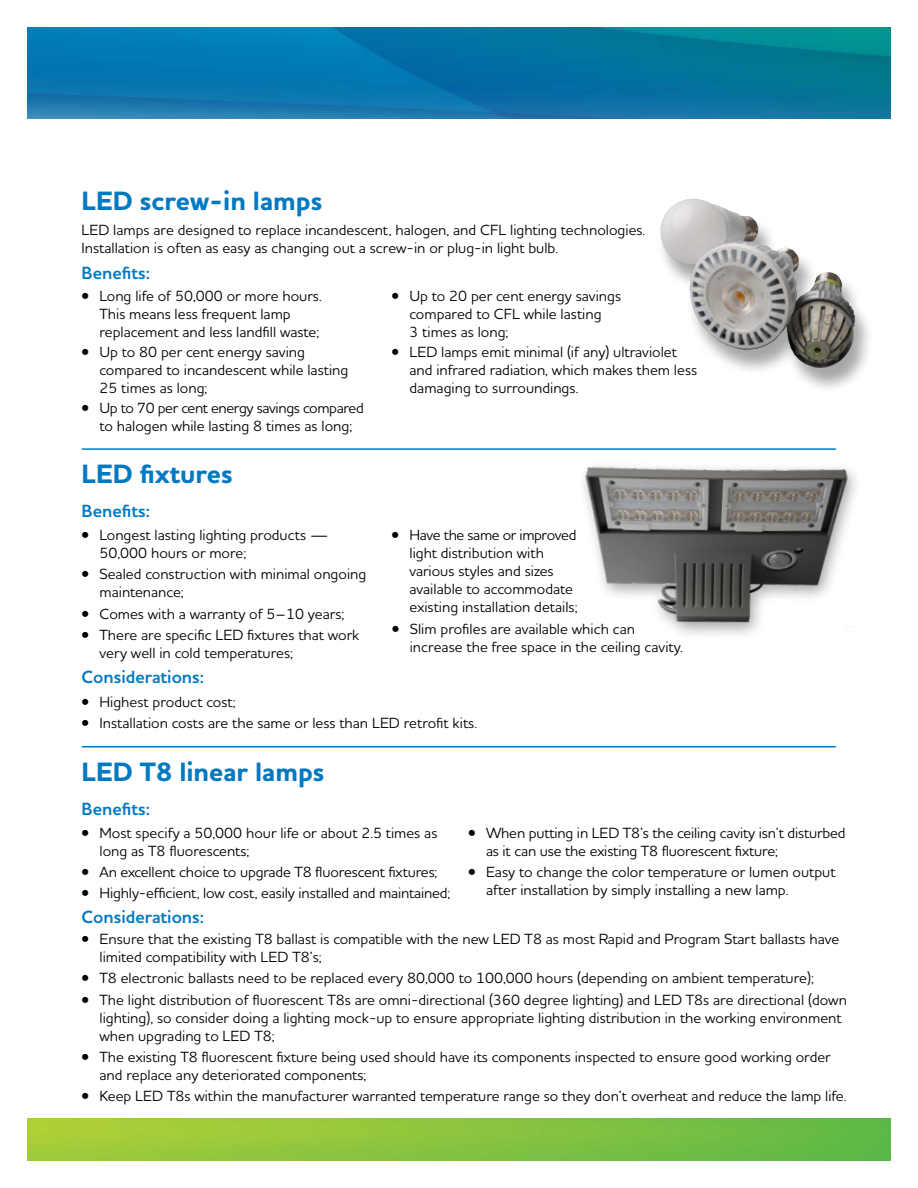
<style>
.page{position:relative;width:918px;height:1188px;background:#fff}
.page>*{position:absolute;margin:0;border:0;box-sizing:border-box;transform-origin:0 0}
.t1{font:700 expanded 27px "MH Houschka Std";color:#0079c1}
.t2{font:700 18px "MH Houschka Std";color:#0079c1}
.t3{font:15px/18px "MH Houschka Std";color:#000}
.t4{font:15px/18px "MH Houschka Std";letter-spacing:-.025em;color:#000;text-align:center}
</style>
<div class="page">
<img style="left:27px;top:27px;width:864px;height:92px">
<hr style="left:82px;top:746px;width:753px;height:2px;background:#0079c1">
<img style="left:27px;top:1119px;width:864px;height:42px">
<div style="left:656px;top:201px;width:218px;height:193px;background:#000;opacity:.35"></div>
<img style="left:660px;top:199px;width:195px;height:171px">
<hr style="left:82px;top:448px;width:753px;height:2px;background:#0079c1">
<img style="left:583px;top:466px;width:271px;height:166px">
<h1 class="t1" style="left:81px;top:183px;width:242px">LED screw-in lamps</h1>
<p class="t3" style="left:81px;top:220px;width:565px">LED lamps are designed to replace incandescent, halogen, and CFL lighting technologies.<br>Installation is often as easy as changing out a screw-in or plug-in light bulb.</p>
<p class="t2" style="left:81px;top:261px;width:70px">Benefits:</p>
<p class="t3" style="left:99px;top:286px;width:224px;text-indent:-18px">• Long life of 50,000 or more hours.<br>This means less frequent lamp replacement and less landfill waste;</p>
<p class="t3" style="left:99px;top:343px;width:250px;text-indent:-18px">• Up to 80 per cent energy saving compared to incandescent while lasting<br>25 times as long;</p>
<p class="t4" style="left:81px;top:399px;width:284px">• Up to 70 per cent energy savings compared to halogen while lasting 8 times as long;</p>
<h1 class="t1" style="left:81px;top:457px;width:153px">LED fixtures</h1>
<p class="t2" style="left:81px;top:499px;width:70px">Benefits:</p>
<p class="t3" style="left:99px;top:526px;width:230px;text-indent:-18px">• Longest lasting lighting products —<br>50,000 hours or more;</p>
<p class="t3" style="left:99px;top:565px;width:268px;text-indent:-18px">• Sealed construction with minimal ongoing maintenance;</p>
<p class="t3" style="left:81px;top:604px;width:264px">• Comes with a warranty of 5–10 years;</p>
<p class="t3" style="left:99px;top:625px;width:261px;text-indent:-18px">• There are specific LED fixtures that work very well in cold temperatures;</p>
<p class="t3" style="left:410px;top:286px;width:213px;text-indent:-18px">• Up to 20 per cent energy savings compared to CFL while lasting<br>3 times as long;</p>
<p class="t3" style="left:410px;top:343px;width:289px;text-indent:-18px">• LED lamps emit minimal (if any) ultraviolet and infrared radiation, which makes them less damaging to surroundings.</p>
<p class="t3" style="left:410px;top:526px;width:169px;text-indent:-18px">• Have the same or improved light distribution with various styles and sizes available to accommodate existing installation details;</p>
<p class="t3" style="left:410px;top:619px;width:274px;text-indent:-18px">• Slim profiles are available which can increase the free space in the ceiling cavity.</p>
<p class="t2" style="left:81px;top:665px;width:124px">Considerations:</p>
<p class="t3" style="left:81px;top:692px;width:155px">• Highest product cost;</p>
<p class="t3" style="left:81px;top:713px;width:397px">• Installation costs are the same or less than LED retrofit kits.</p>
<h1 class="t1" style="left:81px;top:755px;width:245px">LED T8 linear lamps</h1>
<p class="t2" style="left:81px;top:797px;width:70px">Benefits:</p>
<p class="t3" style="left:99px;top:824px;width:339px;text-indent:-18px">• Most specify a 50,000 hour life or about 2.5 times as long as T8 fluorescents;</p>
<p class="t3" style="left:81px;top:863px;width:357px">• An excellent choice to upgrade T8 fluorescent fixtures;</p>
<p class="t3" style="left:81px;top:884px;width:370px">• Highly-efficient, low cost, easily installed and maintained;</p>
<p class="t3" style="left:486px;top:824px;width:361px;text-indent:-18px">• When putting in LED T8’s the ceiling cavity isn’t disturbed as it can use the existing T8 fluorescent fixture;</p>
<p class="t3" style="left:486px;top:863px;width:351px;text-indent:-18px">• Easy to change the color temperature or lumen output after installation by simply installing a new lamp.</p>
<p class="t2" style="left:81px;top:905px;width:124px">Considerations:</p>
<p class="t3" style="left:99px;top:930px;width:741px;text-indent:-18px">• Ensure that the existing T8 ballast is compatible with the new LED T8 as most Rapid and Program Start ballasts have limited compatibility with LED T8’s;</p>
<p class="t3" style="left:81px;top:969px;width:734px">• T8 electronic ballasts need to be replaced every 80,000 to 100,000 hours (depending on ambient temperature);</p>
<p class="t3" style="left:99px;top:990px;width:749px;text-indent:-18px">• The light distribution of fluorescent T8s are omni-directional (360 degree lighting) and LED T8s are directional (down lighting), so consider doing a lighting mock-up to ensure appropriate lighting distribution in the working environment when upgrading to LED T8;</p>
<p class="t3" style="left:99px;top:1047px;width:733px;text-indent:-18px">• The existing T8 fluorescent fixture being used should have its components inspected to ensure good working order and replace any deteriorated components;</p>
<p class="t3" style="left:81px;top:1087px;width:766px">• Keep LED T8s within the manufacturer warranted temperature range so they don’t overheat and reduce the lamp life.</p>
</div>
